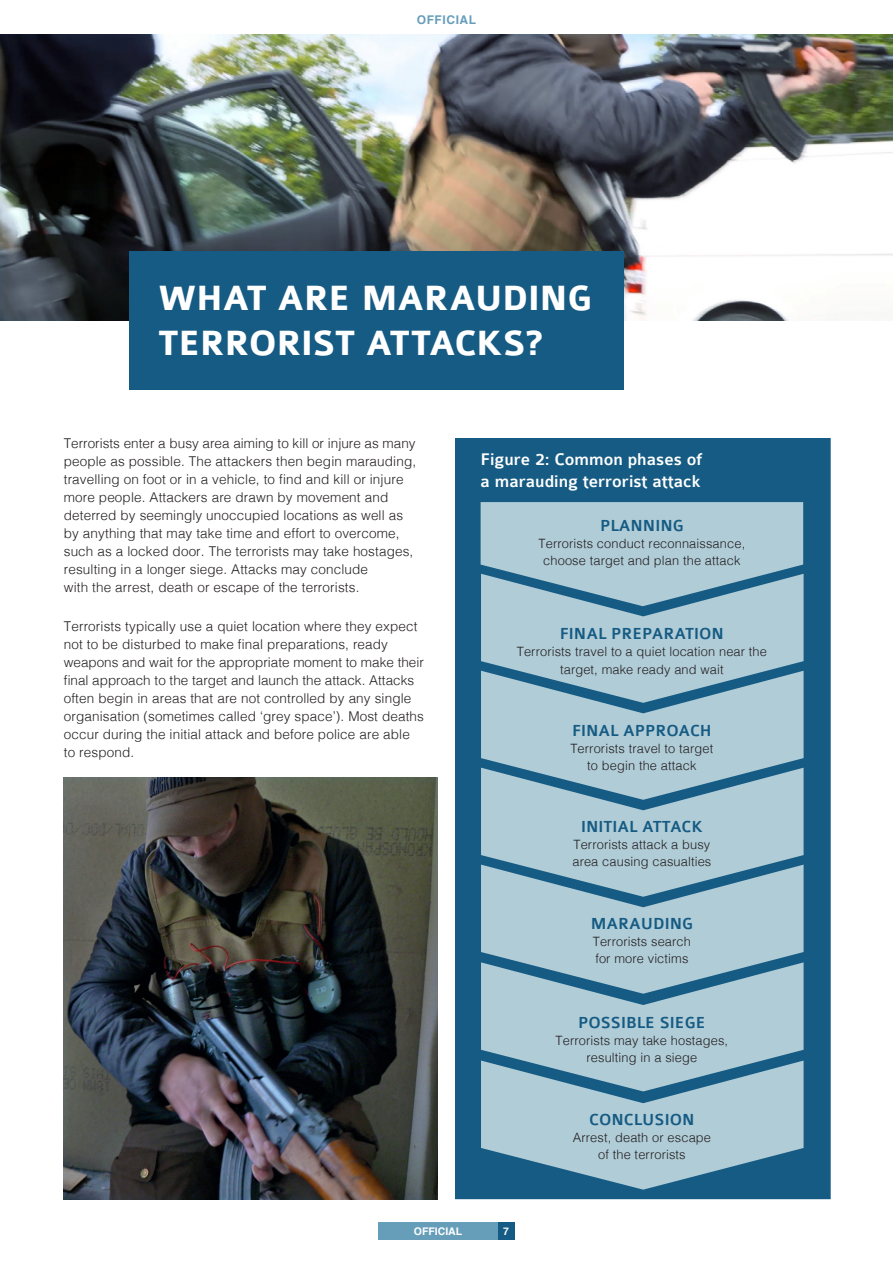
<style>
.page{position:relative;width:893px;height:1263px;background:#fff}
.page>*{position:absolute;margin:0;border:0;box-sizing:border-box;transform-origin:0 0}
.Title-main{font:700 37.5px "Colaborate";letter-spacing:-.01em;color:#fff}
.Title-sub{font:500 18px/21.6px "Colaborate";color:#fff}
.Title-sub-2{font:500 17.1px "Colaborate";color:#165b83}
.Title-sub-3{font:300 13.5px/18px "Helvetica";letter-spacing:.01em;color:#231f20}
.Title-sub-4{font:300 12.9px/17.1px "Helvetica";letter-spacing:.01em;color:#231f20;text-align:center}
.t1{font:700 12px "Helvetica";letter-spacing:.05em;color:#669eba}
.t2{font:700 10.5px "Helvetica";color:#fff}
</style>
<div class="page">
<div style="left:0;top:32px;width:893px;height:289px;background:#669eba;opacity:.5"></div>
<div style="left:62px;top:777px;width:378px;height:423px;background:#669eba;opacity:.5"></div>
<div style="left:455px;top:438px;width:376px;height:761px;background:#165b83;border:2px solid #165b83"></div>
<svg style="left:481px;top:502px;width:323px;height:687px"></svg>
<div style="left:129px;top:251px;width:495px;height:139px;background:#165b83"></div>
<div style="left:497px;top:1222px;width:17px;height:17px;background:#165b83"></div>
<div style="left:378px;top:1222px;width:119px;height:17px;background:#669eba"></div>
<p class="t1" style="left:417px;top:10px;width:61px">OFFICIAL</p>
<p class="Title-main" style="left:159px;top:279px;width:435px">WHAT ARE MARAUDING</p>
<p class="Title-main" style="left:159px;top:324px;width:386px">TERRORIST ATTACKS?</p>
<p class="Title-sub-3" style="left:64px;top:433px;width:354px">Terrorists enter a busy area aiming to kill or injure as many people as possible. The attackers then begin marauding, travelling on foot or in a vehicle, to find and kill or injure more people. Attackers are drawn by movement and deterred by seemingly unoccupied locations as well as by anything that may take time and effort to overcome, such as a locked door. The terrorists may take hostages, resulting in a longer siege. Attacks may conclude<br>with the arrest, death or escape of the terrorists.</p>
<p class="Title-sub-3" style="left:64px;top:616px;width:362px">Terrorists typically use a quiet location where they expect not to be disturbed to make final preparations, ready weapons and wait for the appropriate moment to make their final approach to the target and launch the attack. Attacks often begin in areas that are not controlled by any single organisation (sometimes called ‘grey space’). Most deaths occur during the initial attack and before police are able to respond.</p>
<p class="Title-sub" style="left:481px;top:449px;width:223px">Figure 2: Common phases of a marauding terrorist attack</p>
<p class="Title-sub-2" style="left:600px;top:516px;width:85px">PLANNING</p>
<p class="Title-sub-4" style="left:539px;top:534px;width:208px">Terrorists conduct reconnaissance, choose target and plan the attack</p>
<p class="Title-sub-2" style="left:560px;top:625px;width:165px">FINAL PREPARATION</p>
<p class="Title-sub-4" style="left:517px;top:642px;width:252px">Terrorists travel to a quiet location near the target, make ready and wait</p>
<p class="Title-sub-2" style="left:572px;top:722px;width:141px">FINAL APPROACH</p>
<p class="Title-sub-4" style="left:570px;top:739px;width:145px">Terrorists travel to target to begin the attack</p>
<p class="Title-sub-2" style="left:581px;top:818px;width:123px">INITIAL ATTACK</p>
<p class="Title-sub-4" style="left:572px;top:835px;width:140px;text-align:left">Terrorists attack a busy area causing casualties</p>
<p class="Title-sub-2" style="left:591px;top:915px;width:104px">MARAUDING</p>
<p class="Title-sub-4" style="left:593px;top:932px;width:100px;text-align:left">Terrorists search for more victims</p>
<p class="Title-sub-2" style="left:578px;top:1014px;width:129px">POSSIBLE SIEGE</p>
<p class="Title-sub-4" style="left:556px;top:1031px;width:174px">Terrorists may take hostages, resulting in a siege</p>
<p class="Title-sub-2" style="left:589px;top:1111px;width:107px">CONCLUSION</p>
<p class="Title-sub-4" style="left:573px;top:1128px;width:140px">Arrest, death or escape</p>
<p class="Title-sub-4" style="left:598px;top:1145px;width:89px">of the terrorists</p>
<p class="t2" style="left:414px;top:1223px;width:50px">OFFICIAL</p>
<p class="t2" style="left:503px;top:1223px;width:7px">7</p>
</div>
